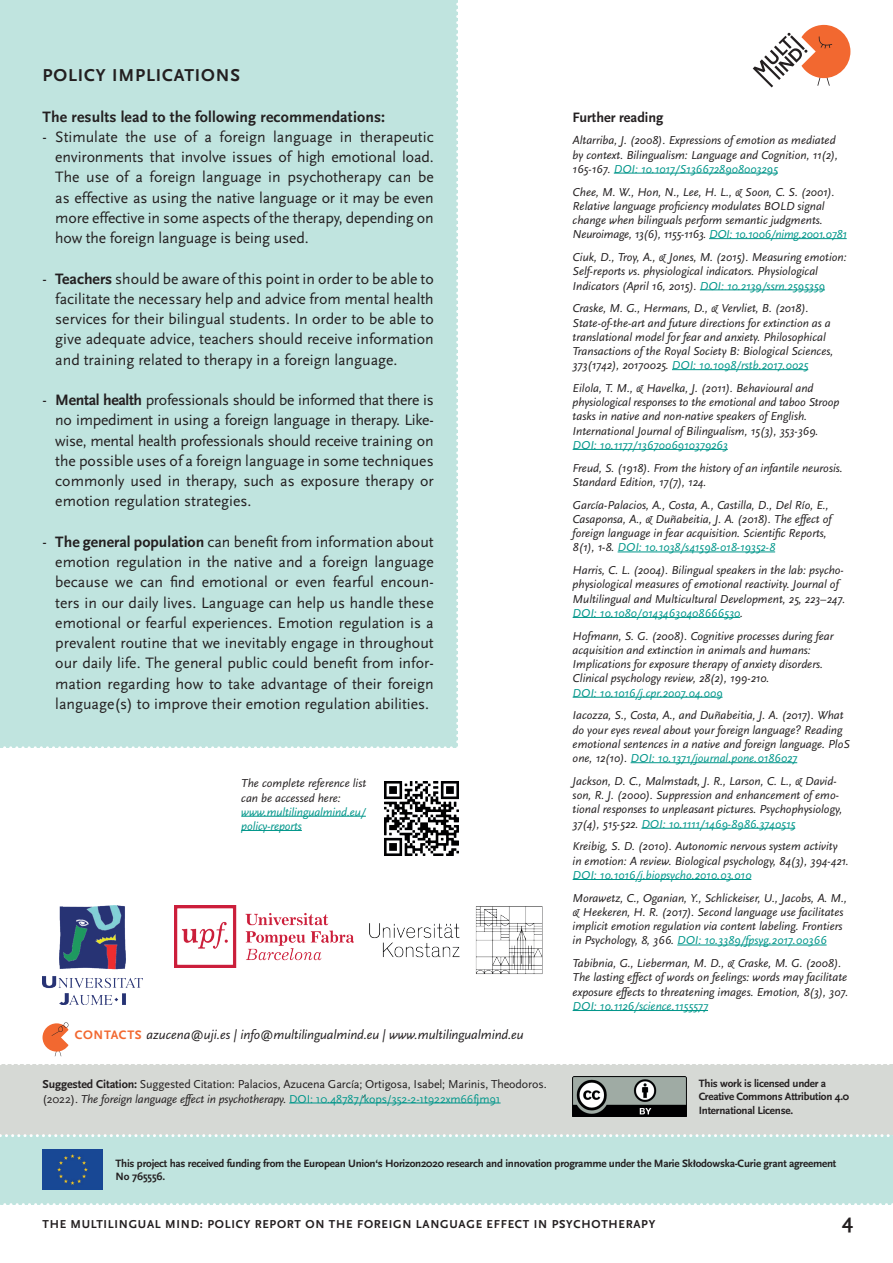
<style>
.page{position:relative;width:893px;height:1263px;background:#fff}
.page>*{position:absolute;margin:0;border:0;box-sizing:border-box;transform-origin:0 0}
.t1{font:700 21px "Scala Sans";color:#231f20}
.t2{font:700 18px "Scala Sans";letter-spacing:.05em;color:#231f20}
.t3{font:15.75px/20.2px "Scala Sans";color:#231f20;text-align:justify}
.t4{font:700 15.75px "Scala Sans";letter-spacing:.01em;color:#231f20}
.t5{font:700 14.25px "Scala Sans";color:#231f20}
.t6{font:italic 13.5px "Scala Sans";letter-spacing:-.01em;color:#231f20}
.t7{font:italic 12px/14.2px "Scala Sans";color:#231f20}
.t8{font:12px/15px "Scala Sans";letter-spacing:-.01em;color:#231f20}
.t9{font:italic 12px/14.2px "Scala Sans";color:#00968a}
.t10{font:700 12px "Scala Sans";letter-spacing:.06em;color:#231f20}
.t11{font:700 11.1px/13.5px "Scala Sans";letter-spacing:-.02em;color:#231f20}
.s1{font-weight:700}
.s2{font-weight:700;font-style:normal;font-size:12.9px;color:#f26830}
.s3{font-style:italic}
.s4{color:#00968a}
</style>
<div class="page">
<div style="left:0;top:0;width:458px;height:748px;background:#c0e4df"></div>
<svg style="left:752px;top:24px;width:98px;height:64px"></svg>
<img style="left:43px;top:905px;width:100px;height:100px">
<img style="left:175px;top:905px;width:178px;height:62px">
<hr style="left:614px;top:173px;width:164px;height:1px;background:#00968a">
<hr style="left:709px;top:238px;width:138px;height:1px;background:#00968a">
<hr style="left:700px;top:290px;width:125px;height:1px;background:#00968a">
<hr style="left:672px;top:369px;width:136px;height:1px;background:#00968a">
<hr style="left:573px;top:449px;width:155px;height:1px;background:#00968a">
<hr style="left:618px;top:552px;width:157px;height:1px;background:#00968a">
<hr style="left:573px;top:617px;width:167px;height:1px;background:#00968a">
<hr style="left:573px;top:697px;width:150px;height:1px;background:#00968a">
<hr style="left:631px;top:762px;width:166px;height:1px;background:#00968a">
<hr style="left:641px;top:828px;width:154px;height:1px;background:#00968a">
<hr style="left:573px;top:879px;width:178px;height:1px;background:#00968a">
<hr style="left:677px;top:945px;width:150px;height:1px;background:#00968a">
<hr style="left:573px;top:1010px;width:135px;height:1px;background:#00968a">
<img style="left:384px;top:781px;width:75px;height:75px">
<hr style="left:241px;top:816px;width:125px;height:1px;background:#00968a">
<hr style="left:241px;top:830px;width:61px;height:1px;background:#00968a">
<img style="left:369px;top:906px;width:174px;height:68px">
<svg style="left:43px;top:1022px;width:26px;height:34px"></svg>
<div style="left:0;top:1064px;width:893px;height:78px;background:#d6d9d5"></div>
<svg style="left:0;top:1064px;width:890px;height:1px"></svg>
<img style="left:573px;top:1076px;width:113px;height:40px">
<hr style="left:289px;top:1103px;width:212px;height:1px;background:#00968a">
<div style="left:0;top:1136px;width:893px;height:69px;background:#c0e4df"></div>
<svg style="left:3px;top:1203px;width:890px;height:2px"></svg>
<svg style="left:0;top:1134px;width:893px;height:3px"></svg>
<div style="left:43px;top:1149px;width:59px;height:40px;background:#184895"></div>
<h2 class="t2" style="left:43px;top:65px;width:199px">POLICY IMPLICATIONS</h2>
<h3 class="t4" style="left:43px;top:108px;width:344px">The results lead to the following recommendations:</h3>
<p class="t3" style="left:55px;top:127px;width:380px;text-indent:-13px">- Stimulate the use of a foreign language in therapeutic environments that involve issues of high emotional load.<br>The use of a foreign language in psychotherapy can be as effective as using the native language or it may be even more effective in some aspects of the therapy, depending on how the foreign language is being used.</p>
<p class="t3" style="left:55px;top:269px;width:380px;text-indent:-13px">- <span class="s1">Teachers</span> should be aware of this point in order to be able to facilitate the necessary help and advice from mental health services for their bilingual students. In order to be able to give adequate advice, teachers should receive information and training related to therapy in a foreign language.</p>
<p class="t3" style="left:55px;top:390px;width:380px;text-indent:-13px">- <span class="s1">Mental health</span> professionals should be informed that there is no impediment in using a foreign language in therapy. Like&shy;wise, mental health professionals should receive training on the possible uses of a foreign language in some techniques commonly used in therapy, such as exposure therapy or emotion regulation strategies.</p>
<p class="t3" style="left:55px;top:532px;width:380px;text-indent:-13px">- <span class="s1">The general population</span> can benefit from information about emotion regulation in the native and a foreign language because we can find emotional or even fearful encoun&shy;ters in our daily lives. Language can help us handle these emotional or fearful experiences. Emotion regulation is a prevalent routine that we inevitably engage in throughout our daily life. The general public could benefit from infor&shy;mation regarding how to take advantage of their foreign language(s) to improve their emotion regulation abilities.</p>
<p class="t7" style="left:241px;top:776px;width:126px">The complete reference list can be accessed here:</p>
<p class="t9" style="left:241px;top:805px;width:126px">www.multilingualmind.eu/ policy-reports</p>
<p class="t6" style="left:75px;top:1027px;width:450px"><span class="s2">CONTACTS</span> azucena@uji.es | info@multilingualmind.eu | www.multilingualmind.eu</p>
<p class="t8" style="left:43px;top:1076px;width:506px"><span class="s1">Suggested Citation:</span> Suggested Citation: Palacios, Azucena García; Ortigosa, Isabel; Marinis, Theodoros. (2022). <span class="s3">The foreign language effect in psychotherapy.</span> <span class="s4">DOI: 10.48787/kops/352-2-1t922xm66fjm91</span></p>
<p class="t5" style="left:573px;top:109px;width:92px">Further reading</p>
<p class="t7" style="left:573px;top:133px;width:267px">Altarriba, J. (2008). Expressions of emotion as mediated by context. Bilingualism: Language and Cognition, 11(2),<br>165-167. <span class="s4">DOI: 10.1017/S1366728908003295</span></p>
<p class="t7" style="left:573px;top:185px;width:276px">Chee, M. W., Hon, N., Lee, H. L., &amp; Soon, C. S. (2001).<br>Relative language proficiency modulates BOLD signal change when bilinguals perform semantic judgments.<br>Neuroimage, 13(6), 1155-1163. <span class="s4">DOI: 10.1006/nimg.2001.0781</span></p>
<p class="t7" style="left:573px;top:250px;width:276px">Ciuk, D., Troy, A., &amp; Jones, M. (2015). Measuring emotion:<br>Self-reports vs. physiological indicators. Physiological<br>Indicators (April 16, 2015). <span class="s4">DOI: 10.2139/ssrn.2595359</span></p>
<p class="t7" style="left:573px;top:301px;width:262px">Craske, M. G., Hermans, D., &amp; Vervliet, B. (2018).<br>State-of-the-art and future directions for extinction as a translational model for fear and anxiety. Philosophical Transactions of the Royal Society B: Biological Sciences, 373(1742), 20170025. <span class="s4">DOI: 10.1098/rstb.2017.0025</span></p>
<p class="t7" style="left:573px;top:381px;width:268px">Eilola, T. M., &amp; Havelka, J. (2011). Behavioural and physiological responses to the emotional and taboo Stroop tasks in native and non-native speakers of English.<br>International Journal of Bilingualism, 15(3), 353-369.</p>
<p class="t9" style="left:573px;top:438px;width:157px">DOI: 10.1177/1367006910379263</p>
<p class="t7" style="left:573px;top:461px;width:272px">Freud, S. (1918). From the history of an infantile neurosis.<br>Standard Edition, 17(7), 124.</p>
<p class="t7" style="left:573px;top:498px;width:260px">García-Palacios, A., Costa, A., Castilla, D., Del Río, E., Casaponsa, A., &amp; Duñabeitia, J. A. (2018). The effect of foreign language in fear acquisition. Scientific Reports, 8(1), 1-8. <span class="s4">DOI: 10.1038/s41598-018-19352-8</span></p>
<p class="t7" style="left:573px;top:563px;width:274px">Harris, C. L. (2004). Bilingual speakers in the lab: psycho&shy;physiological measures of emotional reactivity. Journal of Multilingual and Multicultural Development, 25, 223–247.<br><span class="s4">DOI: 10.1080/01434630408666530</span>.</p>
<p class="t7" style="left:573px;top:629px;width:262px">Hofmann, S. G. (2008). Cognitive processes during fear acquisition and extinction in animals and humans:<br>Implications for exposure therapy of anxiety disorders.<br>Clinical psychology review, 28(2), 199-210.</p>
<p class="t9" style="left:573px;top:686px;width:151px">DOI: 10.1016/j.cpr.2007.04.009</p>
<p class="t7" style="left:573px;top:709px;width:279px">Iacozza, S., Costa, A., and Duñabeitia, J. A. (2017). What do your eyes reveal about your foreign language? Reading emotional sentences in a native and foreign language. PloS one, 12(10). <span class="s4">DOI: 10.1371/journal.pone.0186027</span></p>
<p class="t7" style="left:573px;top:774px;width:271px">Jackson, D. C., Malmstadt, J. R., Larson, C. L., &amp; David&shy;son, R. J. (2000). Suppression and enhancement of emo&shy;tional responses to unpleasant pictures. Psychophysiology, 37(4), 515-522. <span class="s4">DOI: 10.1111/1469-8986.3740515</span></p>
<p class="t7" style="left:573px;top:840px;width:278px">Kreibig, S. D. (2010). Autonomic nervous system activity in emotion: A review. Biological psychology, 84(3), 394-421.</p>
<p class="t9" style="left:573px;top:868px;width:180px">DOI: 10.1016/j.biopsycho.2010.03.010</p>
<p class="t7" style="left:573px;top:891px;width:276px">Morawetz, C., Oganian, Y., Schlickeiser, U., Jacobs, A. M., &amp; Heekeren, H. R. (2017). Second language use facilitates implicit emotion regulation via content labeling. Frontiers in Psychology, 8, 366. <span class="s4">DOI: 10.3389/fpsyg.2017.00366</span></p>
<p class="t7" style="left:573px;top:956px;width:277px">Tabibnia, G., Lieberman, M. D., &amp; Craske, M. G. (2008).<br>The lasting effect of words on feelings: words may facilitate exposure effects to threatening images. Emotion, 8(3), 307.</p>
<p class="t9" style="left:573px;top:999px;width:137px">DOI: 10.1126/science.1155577</p>
<p class="t11" style="left:699px;top:1077px;width:152px">This work is licensed under a<br>Creative Commons Attribution 4.0<br>International License.</p>
<p class="t11" style="left:116px;top:1156px;width:722px">This project has received funding from the European Union‘s Horizon2020 research and innovation programme under the Marie SkIodowska-Curie grant agreement<br>No 765556.</p>
<p class="t10" style="left:43px;top:1218px;width:614px">THE MULTILINGUAL MIND: POLICY REPORT ON THE FOREIGN LANGUAGE EFFECT IN PSYCHOTHERAPY</p>
<h1 class="t1" style="left:842px;top:1210px;width:13px">4</h1>
</div>
